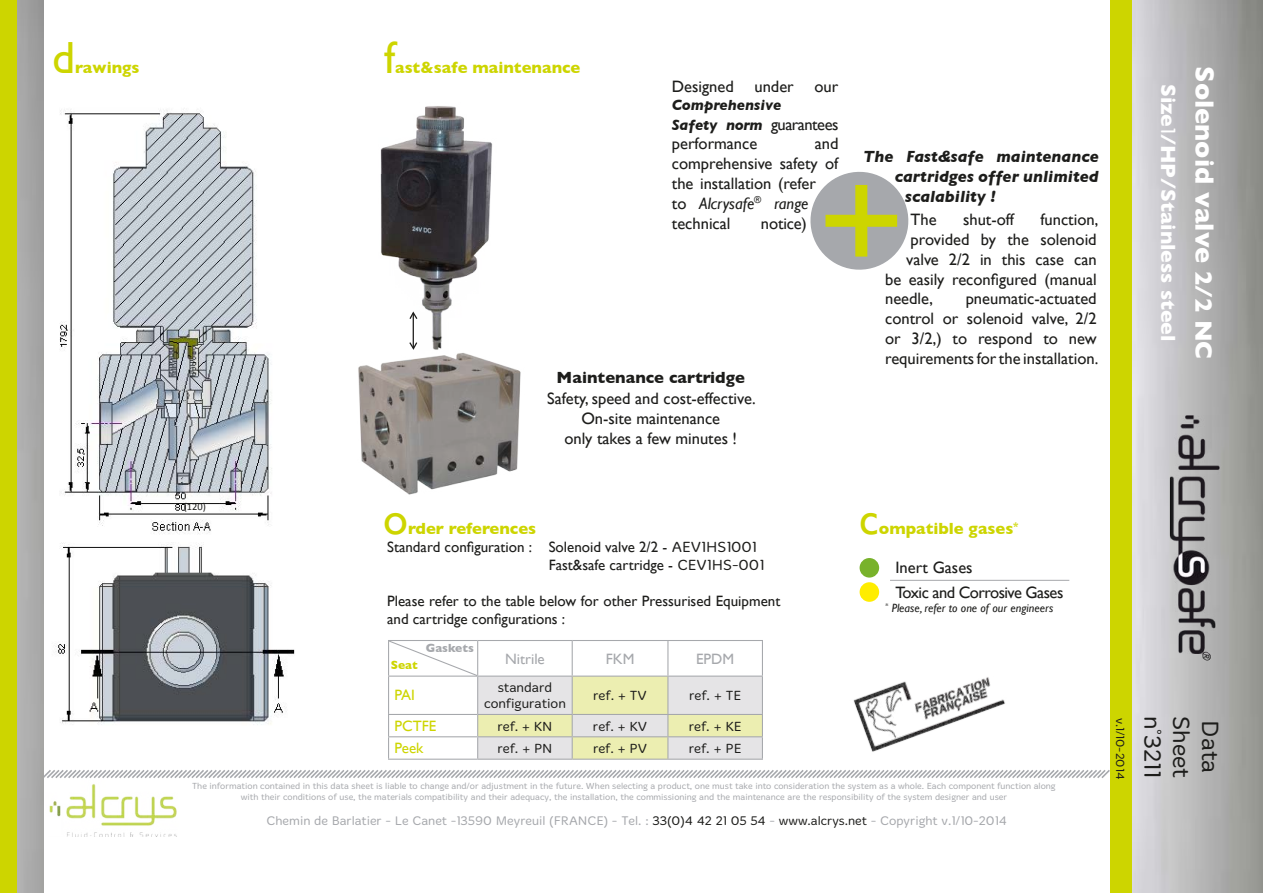
<style>
.page{position:relative;width:1263px;height:893px;background:#fff}
.page>*{position:absolute;margin:0;border:0;box-sizing:border-box;transform-origin:0 0}
.t1{font:45px "Gill Sans";color:#cdd500}
.t2{font:700 27px "Gill Sans";color:#fff}
.t3{font:300 24px "Merge";color:#1d1d1b}
.t4{font:700 21px "Gill Sans";color:#fff}
.t5{font:16.5px/19.8px "Gill Sans";color:#1d1d1b;text-align:center}
.t6{font:italic 700 16.5px "Gill Sans";color:#1d1d1b}
.t7{font:700 16.5px "Gill Sans";color:#cdd500}
.t8{font:16.5px/24.6px "Gill Sans";letter-spacing:-.03em;color:#1d1d1b}
.t9{font:700 16.5px "Gill Sans";color:#1d1d1b}
.t10{font:15px/18px "Gill Sans";color:#1d1d1b}
.t11{font:italic 700 15px/19.8px "Gill Sans";color:#1d1d1b}
.t12{font:15px "Gill Sans";color:#a6a8ac}
.t13{font:15px "Gill Sans";color:#cdd500}
.t14{font:300 13.5px/16.2px "Merge";color:#1d1d1b;text-align:center}
.t15{font:300 12.75px "Merge";color:#a6a8ac}
.t16{font:italic 12px "Gill Sans";color:#1d1d1b}
.t17{font:300 12px "Merge";color:#1d1d1b}
.t18{font:700 12px "Gill Sans";color:#a6a8ac}
.t19{font:700 12px "Gill Sans";color:#cdd500}
.t20{font:10.5px "Calibri";color:#1d1d1b}
.t21{font:300 9px/10.8px "Merge";color:#a6a8ac;text-align:center}
.s1{font-weight:400;font-style:normal;font-size:16.5px}
.s2{font-style:italic}
.s3{font-family:"Merge";font-weight:300}
.s4{font-size:24px}
.s5{color:#1d1d1b}
</style>
<div class="page">
<img style="left:1131px;top:0;width:132px;height:893px">
<div style="left:1110px;top:0;width:21px;height:893px;background:#cdd500"></div>
<svg style="left:43px;top:768px;width:1067px;height:12px"></svg>
<img style="left:1166px;top:404px;width:56px;height:269px">
<img style="left:16px;top:0;width:27px;height:893px">
<div style="left:0;top:0;width:16px;height:893px;background:#cdd500"></div>
<img style="left:49px;top:784px;width:128px;height:53px">
<img style="left:55px;top:109px;width:240px;height:616px">
<img style="left:358px;top:353px;width:163px;height:142px">
<img style="left:380px;top:106px;width:113px;height:244px">
<svg style="left:408px;top:310px;width:11px;height:10px"></svg>
<svg style="left:408px;top:341px;width:10px;height:9px"></svg>
<hr style="left:413px;top:314px;width:1px;height:33px;background:#1d1d1b">
<img style="left:853px;top:677px;width:152px;height:75px">
<hr style="left:890px;top:580px;width:179px;height:1px;background:#a6a8ac">
<div style="left:859px;top:558px;width:20px;height:20px;background:#78b22b;border-radius:50%"></div>
<div style="left:859px;top:582px;width:20px;height:20px;background:#ffed00;border-radius:50%"></div>
<hr style="left:388px;top:759px;width:90px;height:1px;background:#a6a8ac">
<hr style="left:478px;top:759px;width:94px;height:1px;background:#a6a8ac">
<hr style="left:572px;top:759px;width:96px;height:1px;background:#a6a8ac">
<hr style="left:668px;top:759px;width:95px;height:1px;background:#a6a8ac">
<svg style="left:388px;top:640px;width:375px;height:119px"></svg>
<svg style="left:810px;top:171px;width:99px;height:99px"></svg>
<div style="left:855px;top:185px;width:12px;height:72px;background:#cdd500"></div>
<div style="left:825px;top:215px;width:72px;height:12px;background:#cdd500"></div>
<h1 class="t1" style="left:52px;top:31px;width:24px">d</h1>
<p class="t7" style="left:75px;top:58px;width:66px">rawings</p>
<h1 class="t1" style="left:384px;top:31px;width:13px">f</h1>
<p class="t7" style="left:395px;top:58px;width:187px">ast&amp;safe maintenance</p>
<p class="t5" style="left:672px;top:76px;width:63px">Designed</p>
<p class="t5" style="left:754px;top:76px;width:41px">under</p>
<p class="t5" style="left:814px;top:76px;width:25px">our</p>
<p class="t11" style="left:672px;top:95px;width:168px">Comprehensive<br>Safety norm <span class="s1">guarantees</span></p>
<p class="t5" style="left:672px;top:134px;width:87px">performance</p>
<p class="t5" style="left:672px;top:134px;width:168px;text-align:left;text-indent:143px">and comprehensive safety of the installation (refer<br>to <span class="s2">Alcrysafe</span><sup>®</sup> <span class="s2">range </span>technical</p>
<p class="t5" style="left:761px;top:213px;width:47px">notice)</p>
<p class="t9" style="left:557px;top:368px;width:190px">Maintenance cartridge</p>
<p class="t5" style="left:547px;top:389px;width:210px">Safety, speed and cost-effective.<br>On-site maintenance<br>only takes a few minutes !</p>
<p class="t6" style="left:863px;top:147px;width:237px">The Fast&amp;safe maintenance</p>
<p class="t6" style="left:895px;top:167px;width:205px">cartridges offer unlimited</p>
<p class="t6" style="left:905px;top:187px;width:92px">scalability !</p>
<p class="t5" style="left:911px;top:209px;width:28px">The</p>
<p class="t5" style="left:963px;top:209px;width:53px">shut-off</p>
<p class="t5" style="left:1040px;top:209px;width:59px">function,</p>
<p class="t5" style="left:911px;top:229px;width:188px">provided by the solenoid</p>
<p class="t5" style="left:906px;top:249px;width:192px">valve 2/2 in this case can</p>
<p class="t5" style="left:885px;top:269px;width:213px">be easily reconfigured (manual</p>
<p class="t5" style="left:885px;top:289px;width:49px">needle,</p>
<p class="t5" style="left:885px;top:289px;width:215px;text-align:justify;text-indent:81px">pneumatic-actuated control or solenoid valve, 2/2 or 3/2,) to respond to new requirements for the installation.</p>
<p class="t4" style="left:1180px;top:84px;width:258px;rotate:90deg">Size<span class="s3">1</span>/HP/Stainless steel</p>
<h2 class="t2" style="left:1220px;top:66px;width:294px;rotate:90deg">Solenoid valve <span class="s4">2/2 NC</span></h2>
<p class="t20" style="left:184px;top:500px;width:24px">(120)</p>
<h1 class="t1" style="left:383px;top:492px;width:26px">o</h1>
<p class="t7" style="left:408px;top:518px;width:130px">rder references</p>
<p class="t10" style="left:387px;top:538px;width:146px">Standard configuration :</p>
<p class="t10" style="left:549px;top:538px;width:217px">Solenoid valve 2/2 - <span class="s3">AEV1HS1001<br></span>Fast&amp;safe cartridge - <span class="s3">CEV1HS-001</span></p>
<p class="t10" style="left:387px;top:592px;width:395px">Please refer to the table below for other Pressurised Equipment and cartridge configurations :</p>
<p class="t19" style="left:391px;top:658px;width:28px">Seat</p>
<p class="t18" style="left:426px;top:641px;width:50px">Gaskets</p>
<p class="t12" style="left:505px;top:650px;width:41px">Nitrile</p>
<p class="t12" style="left:606px;top:650px;width:30px">FKM</p>
<p class="t12" style="left:696px;top:650px;width:40px">EPDM</p>
<p class="t13" style="left:395px;top:687px;width:22px">PAI</p>
<p class="t14" style="left:484px;top:680px;width:83px">standard configuration</p>
<p class="t14" style="left:593px;top:688px;width:55px">ref. + TV</p>
<p class="t14" style="left:689px;top:688px;width:53px">ref. + TE</p>
<p class="t13" style="left:395px;top:717px;width:43px">PCTFE</p>
<p class="t14" style="left:497px;top:718px;width:57px">ref. + KN</p>
<p class="t14" style="left:593px;top:718px;width:56px">ref. + KV</p>
<p class="t14" style="left:689px;top:718px;width:54px">ref. + KE</p>
<p class="t13" style="left:395px;top:739px;width:30px">Peek</p>
<p class="t14" style="left:497px;top:741px;width:56px">ref. + PN</p>
<p class="t14" style="left:593px;top:741px;width:56px">ref. + PV</p>
<p class="t14" style="left:689px;top:741px;width:54px">ref. + PE</p>
<h1 class="t1" style="left:859px;top:492px;width:21px">c</h1>
<p class="t7" style="left:879px;top:519px;width:141px">ompatible gases<sup>*</sup></p>
<p class="t8" style="left:895px;top:555px;width:169px">Inert Gases<br>Toxic and Corrosive Gases</p>
<p class="t16" style="left:885px;top:601px;width:170px"><sup>*</sup> Please, refer to one of our engineers</p>
<p class="t21" style="left:192px;top:781px;width:865px">The information contained in this data sheet is liable to change and/or adjustment in the future. When selecting a product, one must take into consideration the system as a whole. Each component function along with their conditions of use, the materials compatibility and their adequacy, the installation, the commissioning and the maintenance are the responsibility of the system designer and user</p>
<p class="t15" style="left:267px;top:813px;width:742px">Chemin de Barlatier - Le Canet -13590 Meyreuil (FRANCE) - Tel. : <span class="s5">33(0)4 42 21 05 54</span> - <span class="s5">www.alcrys.net</span> - Copyright v.1/10-2014</p>
<p class="t17" style="left:1127px;top:717px;width:63px;rotate:90deg">v.1/10-2014</p>
<h3 class="t3" style="left:1166px;top:716px;width:63px;rotate:90deg">n°3211</h3>
<h3 class="t3" style="left:1195px;top:716px;width:64px;rotate:90deg">Sheet</h3>
<h3 class="t3" style="left:1224px;top:720px;width:54px;rotate:90deg">Data</h3>
</div>
